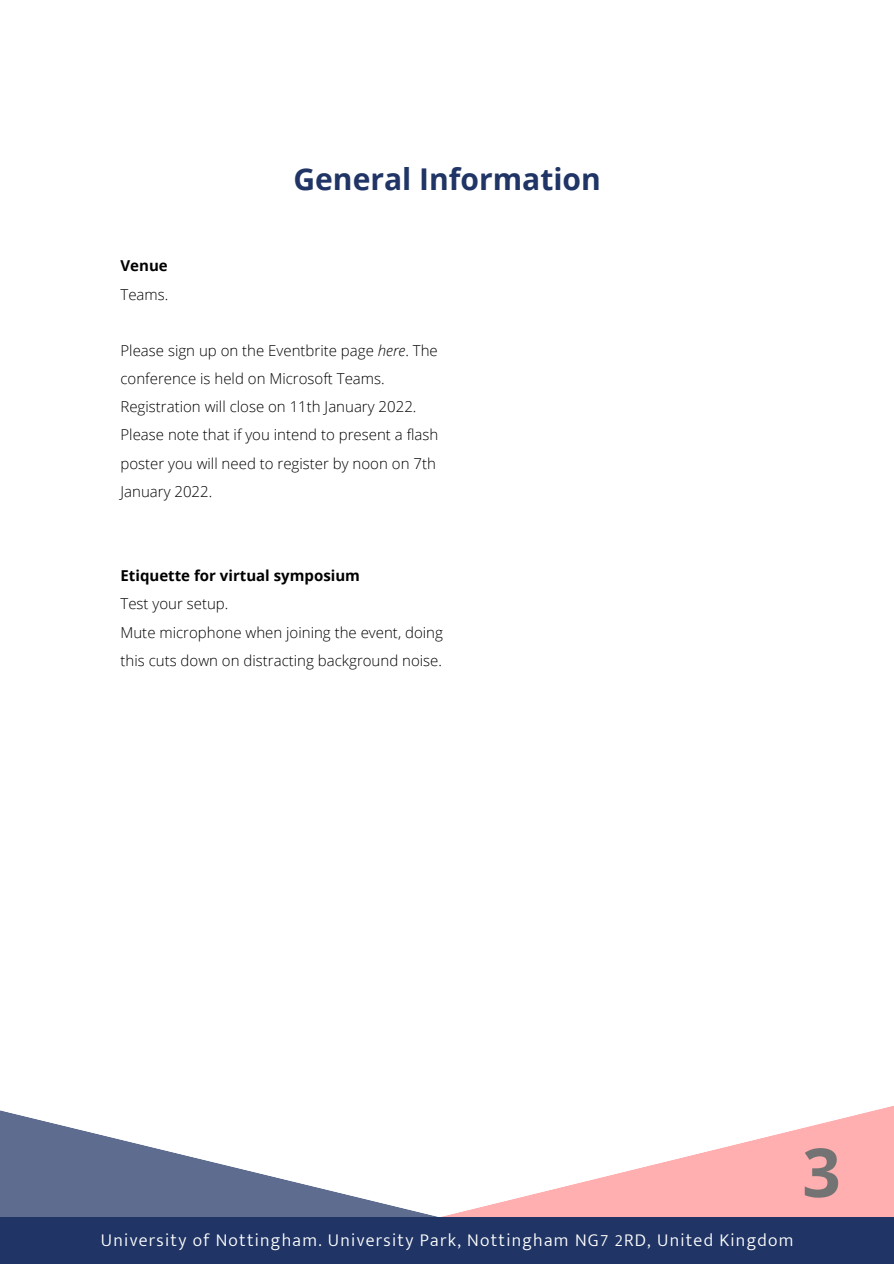
<style>
.page{position:relative;width:894px;height:1264px;background:#fff}
.page>*{position:absolute;margin:0;border:0;box-sizing:border-box;transform-origin:0 0}
.t1{font:700 67.5px "Open Sans";color:#737373}
.t2{font:700 30px "Open Sans";color:#203565}
.t3{font:300 18px "Mukta Mahee";letter-spacing:.07em;color:#fff}
.t4{font:300 15px/28.2px "Open Sans";color:#000}
.t5{font:700 15px "Open Sans";color:#000}
.s1{font-style:italic}
</style>
<div class="page">
<svg style="left:470px;top:1106px;width:423px;height:111px;fill:#ffafaf"></svg>
<svg style="left:0;top:1110px;width:470px;height:107px"></svg>
<div style="left:0;top:1217px;width:893px;height:46px;background:#203565"></div>
<p class="t5" style="left:120px;top:255px;width:49px">Venue</p>
<p class="t4" style="left:120px;top:280px;width:49px">Teams.</p>
<p class="t2" style="left:293px;top:158px;width:309px">General Information</p>
<p class="t4" style="left:120px;top:336px;width:319px">Please sign up on the Eventbrite page <span class="s1">here</span>. The conference is held on Microsoft Teams.<br>Registration will close on 11th January 2022.<br>Please note that if you intend to present a flash poster you will need to register by noon on 7th January 2022.</p>
<p class="t5" style="left:120px;top:565px;width:241px">Etiquette for virtual symposium</p>
<p class="t4" style="left:120px;top:589px;width:109px">Test your setup.</p>
<p class="t4" style="left:120px;top:617px;width:324px">Mute microphone when joining the event, doing this cuts down on distracting background noise.</p>
<p class="t1" style="left:802px;top:1124px;width:40px">3</p>
<p class="t3" style="left:101px;top:1228px;width:693px">University of Nottingham. University Park, Nottingham NG7 2RD, United Kingdom</p>
</div>
